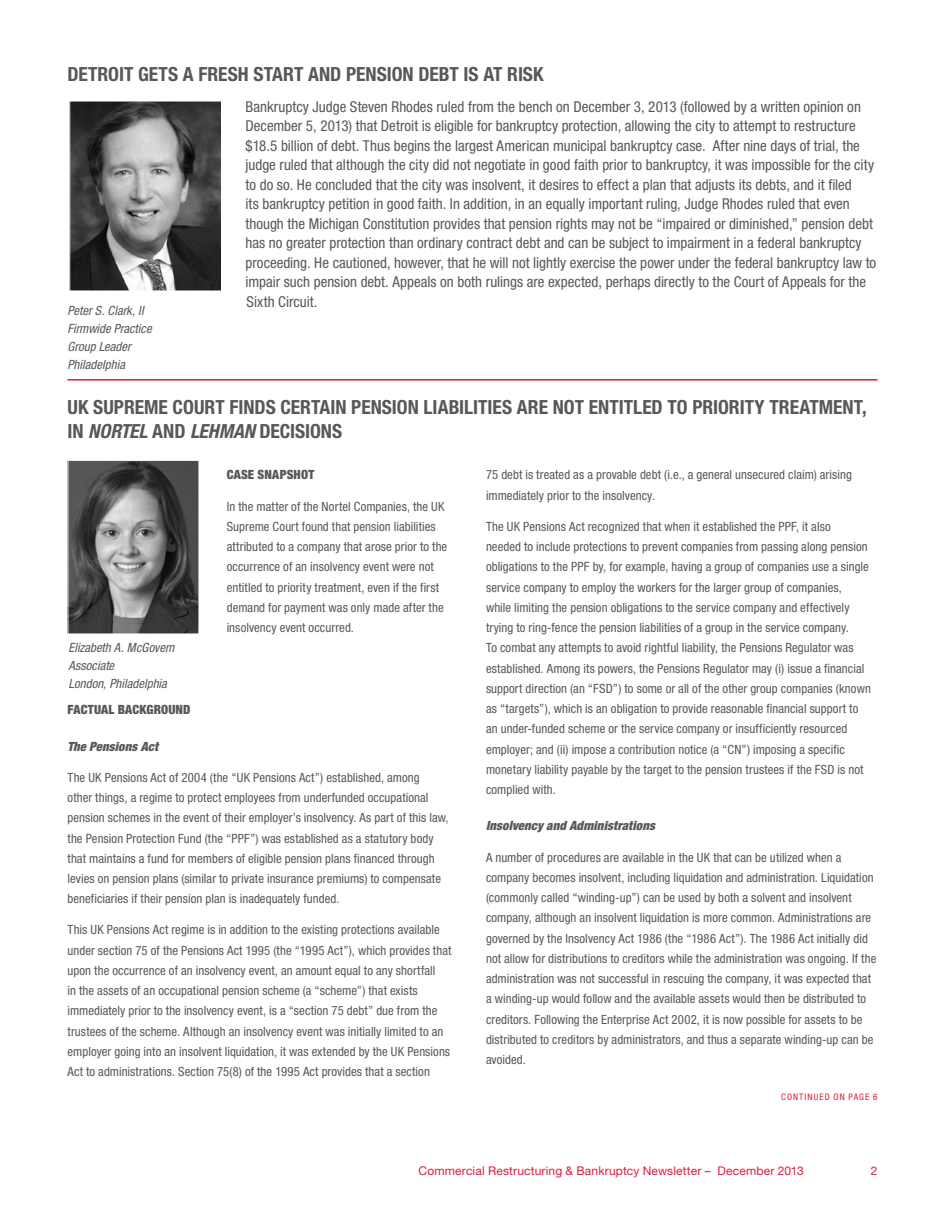
<style>
.page{position:relative;width:945px;height:1215px;background:#fff}
.page>*{position:absolute;margin:0;border:0;box-sizing:border-box;transform-origin:0 0}
.t1{font:700 condensed 19.5px/24px "Helvetica Neue LT Std";color:#57585a}
.page_subheads{font:condensed 15px/19.5px "Helvetica Neue LT Std";color:#57585a}
.body{font:condensed 12.75px/20.2px "Helvetica Neue LT Std";letter-spacing:.005em;color:#57585a}
.photo_caption{font:italic condensed 12.75px/18px "Helvetica Neue LT Std";letter-spacing:.005em;color:#57585a}
.sub-subhead{font:italic 900 condensed 12.75px "Helvetica Neue LT Std";letter-spacing:.01em;color:#57585a}
.subhead{font:900 condensed 12.75px "Helvetica Neue LT Std";letter-spacing:.01em;color:#57585a}
.t2{font:12px "Helvetica Neue LT Std";letter-spacing:.015em;color:#e51836}
.continued_on_page{font:condensed 9px "Helvetica Neue LT Std";letter-spacing:.125em;color:#e51836}
.s1{font-style:italic}
</style>
<div class="page">
<hr style="left:68px;top:379px;width:810px;height:2px;background:#e51836">
<img style="left:70px;top:462px;width:127px;height:170px">
<img style="left:71px;top:103px;width:150px;height:186px">
<div style="left:69px;top:101px;width:154px;height:190px;border:1px solid #fff"></div>
<p class="t1" style="left:68px;top:62px;width:478px">DETROIT GETS A FRESH START AND PENSION DEBT IS AT RISK</p>
<p class="page_subheads" style="left:246px;top:97px;width:632px">Bankruptcy Judge Steven Rhodes ruled from the bench on December 3, 2013 (followed by a written opinion on December 5, 2013) that Detroit is eligible for bankruptcy protection, allowing the city to attempt to restructure $18.5 billion of debt. Thus begins the largest American municipal bankruptcy case. After nine days of trial, the judge ruled that although the city did not negotiate in good faith prior to bankruptcy, it was impossible for the city to do so. He concluded that the city was insolvent, it desires to effect a plan that adjusts its debts, and it filed<br>its bankruptcy petition in good faith. In addition, in an equally important ruling, Judge Rhodes ruled that even though the Michigan Constitution provides that pension rights may not be “impaired or diminished,” pension debt has no greater protection than ordinary contract debt and can be subject to impairment in a federal bankruptcy proceeding. He cautioned, however, that he will not lightly exercise the power under the federal bankruptcy law to impair such pension debt. Appeals on both rulings are expected, perhaps directly to the Court of Appeals for the Sixth Circuit.</p>
<p class="photo_caption" style="left:68px;top:301px;width:86px">Peter S. Clark, II<br>Firmwide Practice<br>Group Leader<br>Philadelphia</p>
<p class="t1" style="left:68px;top:394px;width:801px">UK SUPREME COURT FINDS CERTAIN PENSION LIABILITIES ARE NOT ENTITLED TO PRIORITY TREATMENT,<br>IN <span class="s1">NORTEL</span> AND <span class="s1">LEHMAN</span> DECISIONS</p>
<p class="subhead" style="left:227px;top:467px;width:89px">CASE SNAPSHOT</p>
<p class="body" style="left:227px;top:496px;width:222px">In the matter of the Nortel Companies, the UK Supreme Court found that pension liabilities attributed to a company that arose prior to the occurrence of an insolvency event were not entitled to priority treatment, even if the first demand for payment was only made after the insolvency event occurred.</p>
<p class="body" style="left:486px;top:465px;width:367px">75 debt is treated as a provable debt (i.e., a general unsecured claim) arising immediately prior to the insolvency.</p>
<p class="body" style="left:486px;top:516px;width:386px">The UK Pensions Act recognized that when it established the PPF, it also<br>needed to include protections to prevent companies from passing along pension obligations to the PPF by, for example, having a group of companies use a single service company to employ the workers for the larger group of companies,<br>while limiting the pension obligations to the service company and effectively trying to ring-fence the pension liabilities of a group in the service company.<br>To combat any attempts to avoid rightful liability, the Pensions Regulator was established. Among its powers, the Pensions Regulator may (i) issue a financial support direction (an “FSD”) to some or all of the other group companies (known as “targets”), which is an obligation to provide reasonable financial support to an under-funded scheme or the service company or insufficiently resourced employer; and (ii) impose a contribution notice (a “CN”) imposing a specific monetary liability payable by the target to the pension trustees if the FSD is not complied with.</p>
<p class="sub-subhead" style="left:486px;top:818px;width:171px">Insolvency and Administrations</p>
<p class="body" style="left:486px;top:847px;width:392px">A number of procedures are available in the UK that can be utilized when a company becomes insolvent, including liquidation and administration. Liquidation (commonly called “winding-up”) can be used by both a solvent and insolvent company, although an insolvent liquidation is more common. Administrations are governed by the Insolvency Act 1986 (the “1986 Act”). The 1986 Act initially did not allow for distributions to creditors while the administration was ongoing. If the administration was not successful in rescuing the company, it was expected that a winding-up would follow and the available assets would then be distributed to creditors. Following the Enterprise Act 2002, it is now possible for assets to be distributed to creditors by administrators, and thus a separate winding-up can be avoided.</p>
<p class="photo_caption" style="left:69px;top:638px;width:107px">Elizabeth A. McGovern<br>Associate<br>London, Philadelphia</p>
<p class="subhead" style="left:68px;top:702px;width:124px">FACTUAL BACKGROUND</p>
<p class="sub-subhead" style="left:68px;top:738px;width:92px">The Pensions Act</p>
<p class="body" style="left:68px;top:767px;width:383px">The UK Pensions Act of 2004 (the “UK Pensions Act”) established, among<br>other things, a regime to protect employees from underfunded occupational pension schemes in the event of their employer’s insolvency. As part of this law, the Pension Protection Fund (the “PPF”) was established as a statutory body that maintains a fund for members of eligible pension plans financed through levies on pension plans (similar to private insurance premiums) to compensate beneficiaries if their pension plan is inadequately funded.</p>
<p class="body" style="left:68px;top:920px;width:385px">This UK Pensions Act regime is in addition to the existing protections available under section 75 of the Pensions Act 1995 (the “1995 Act”), which provides that upon the occurrence of an insolvency event, an amount equal to any shortfall<br>in the assets of an occupational pension scheme (a “scheme”) that exists immediately prior to the insolvency event, is a “section 75 debt” due from the trustees of the scheme. Although an insolvency event was initially limited to an employer going into an insolvent liquidation, it was extended by the UK Pensions Act to administrations. Section 75(8) of the 1995 Act provides that a section</p>
<p class="continued_on_page" style="left:781px;top:1092px;width:98px">CONTINUED ON PAGE 6</p>
<p class="t2" style="left:418px;top:1164px;width:387px">Commercial Restructuring &amp; Bankruptcy Newsletter – December 2013</p>
<p class="t2" style="left:871px;top:1164px;width:8px">2</p>
</div>
